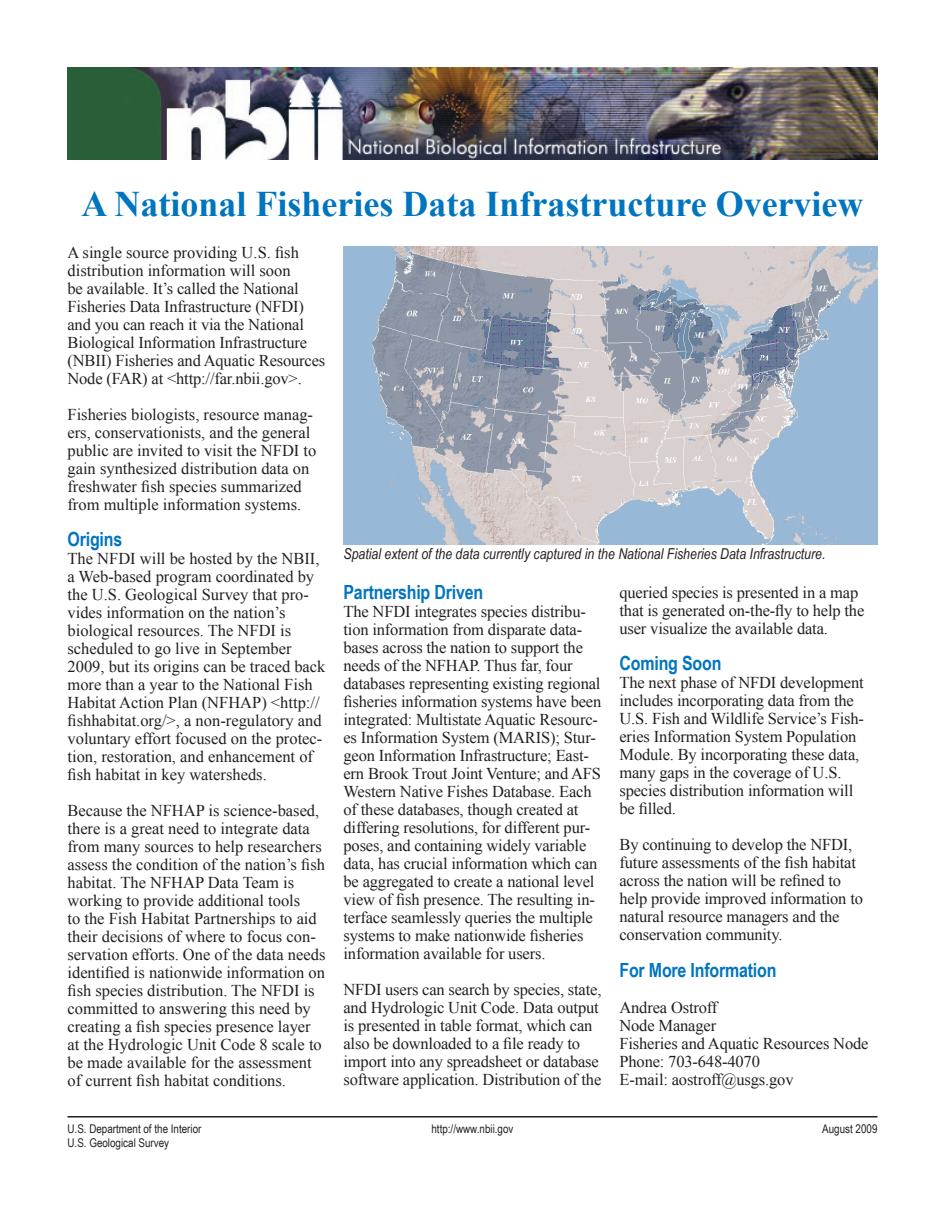
<style>
.page{position:relative;width:945px;height:1215px;background:#fff}
.page>*{position:absolute;margin:0;border:0;box-sizing:border-box;transform-origin:0 0}
.t1{font:700 36px "Times New Roman";color:#0075bf}
.t2{font:700 19.5px "Arial Narrow";letter-spacing:-.01em;color:#0075bf}
.t3{font:16.5px/18px "Times New Roman";letter-spacing:-.01em;color:#231f20}
.t4{font:italic 15px "Arial Narrow";color:#231f20}
.t5{font:12px/14.4px "Arial Narrow";color:#231f20}
</style>
<div class="page">
<hr style="left:68px;top:1116px;width:810px;height:2px;background:#231f20">
<img style="left:344px;top:247px;width:534px;height:298px">
<img style="left:68px;top:68px;width:809px;height:92px">
<h1 class="t1" style="left:81px;top:184px;width:784px">A National Fisheries Data Infrastructure Overview</h1>
<p class="t3" style="left:68px;top:244px;width:259px">A single source providing U.S. fish distribution information will soon<br>be available. It’s called the National Fisheries Data Infrastructure (NFDI) and you can reach it via the National Biological Information Infrastructure (NBII) Fisheries and Aquatic Resources Node (FAR) at &lt;http://far.nbii.gov&gt;.</p>
<p class="t3" style="left:68px;top:406px;width:250px">Fisheries biologists, resource manag&shy;ers, conservationists, and the general public are invited to visit the NFDI to gain synthesized distribution data on freshwater fish species summarized from multiple information systems.</p>
<p class="t2" style="left:68px;top:528px;width:56px">Origins</p>
<p class="t3" style="left:68px;top:550px;width:259px">The NFDI will be hosted by the NBII, a Web-based program coordinated by the U.S. Geological Survey that pro&shy;vides information on the nation’s biological resources. The NFDI is scheduled to go live in September 2009, but its origins can be traced back more than a year to the National Fish Habitat Action Plan (NFHAP) &lt;http:// fishhabitat.org/&gt;, a non-regulatory and voluntary effort focused on the protec&shy;tion, restoration, and enhancement of fish habitat in key watersheds.</p>
<p class="t3" style="left:68px;top:802px;width:259px">Because the NFHAP is science-based, there is a great need to integrate data from many sources to help researchers assess the condition of the nation’s fish habitat. The NFHAP Data Team is working to provide additional tools<br>to the Fish Habitat Partnerships to aid their decisions of where to focus con&shy;servation efforts. One of the data needs identified is nationwide information on fish species distribution. The NFDI is committed to answering this need by creating a fish species presence layer at the Hydrologic Unit Code 8 scale to be made available for the assessment of current fish habitat conditions.</p>
<p class="t5" style="left:68px;top:1122px;width:136px">U.S. Department of the Interior<br>U.S. Geological Survey</p>
<p class="t5" style="left:431px;top:1122px;width:84px">http://www.nbii.gov</p>
<p class="t5" style="left:822px;top:1122px;width:57px">August 2009</p>
<p class="t4" style="left:344px;top:546px;width:484px">Spatial extent of the data currently captured in the National Fisheries Data Infrastructure.</p>
<p class="t2" style="left:344px;top:581px;width:141px">Partnership Driven</p>
<p class="t3" style="left:344px;top:602px;width:259px">The NFDI integrates species distribu&shy;tion information from disparate data&shy;bases across the nation to support the needs of the NFHAP. Thus far, four databases representing existing regional fisheries information systems have been integrated: Multistate Aquatic Resourc&shy;es Information System (MARIS); Stur&shy;geon Information Infrastructure; East&shy;ern Brook Trout Joint Venture; and AFS Western Native Fishes Database. Each of these databases, though created at differing resolutions, for different pur&shy;poses, and containing widely variable data, has crucial information which can be aggregated to create a national level view of fish presence. The resulting in&shy;terface seamlessly queries the multiple systems to make nationwide fisheries information available for users.</p>
<p class="t3" style="left:344px;top:980px;width:260px">NFDI users can search by species, state, and Hydrologic Unit Code. Data output is presented in table format, which can also be downloaded to a file ready to import into any spreadsheet or database software application. Distribution of the</p>
<p class="t3" style="left:619px;top:583px;width:246px">queried species is presented in a map that is generated on-the-fly to help the user visualize the available data.</p>
<p class="t2" style="left:620px;top:652px;width:103px">Coming Soon</p>
<p class="t3" style="left:620px;top:673px;width:246px">The next phase of NFDI development includes incorporating data from the U.S. Fish and Wildlife Service’s Fish&shy;eries Information System Population Module. By incorporating these data, many gaps in the coverage of U.S. species distribution information will be filled.</p>
<p class="t3" style="left:620px;top:835px;width:245px">By continuing to develop the NFDI, future assessments of the fish habitat across the nation will be refined to help provide improved information to natural resource managers and the conservation community.</p>
<p class="t2" style="left:620px;top:959px;width:159px">For More Information</p>
<p class="t3" style="left:620px;top:999px;width:251px">Andrea Ostroff<br>Node Manager<br>Fisheries and Aquatic Resources Node<br>Phone: 703-648-4070<br>E-mail: aostroff@usgs.gov</p>
</div>
